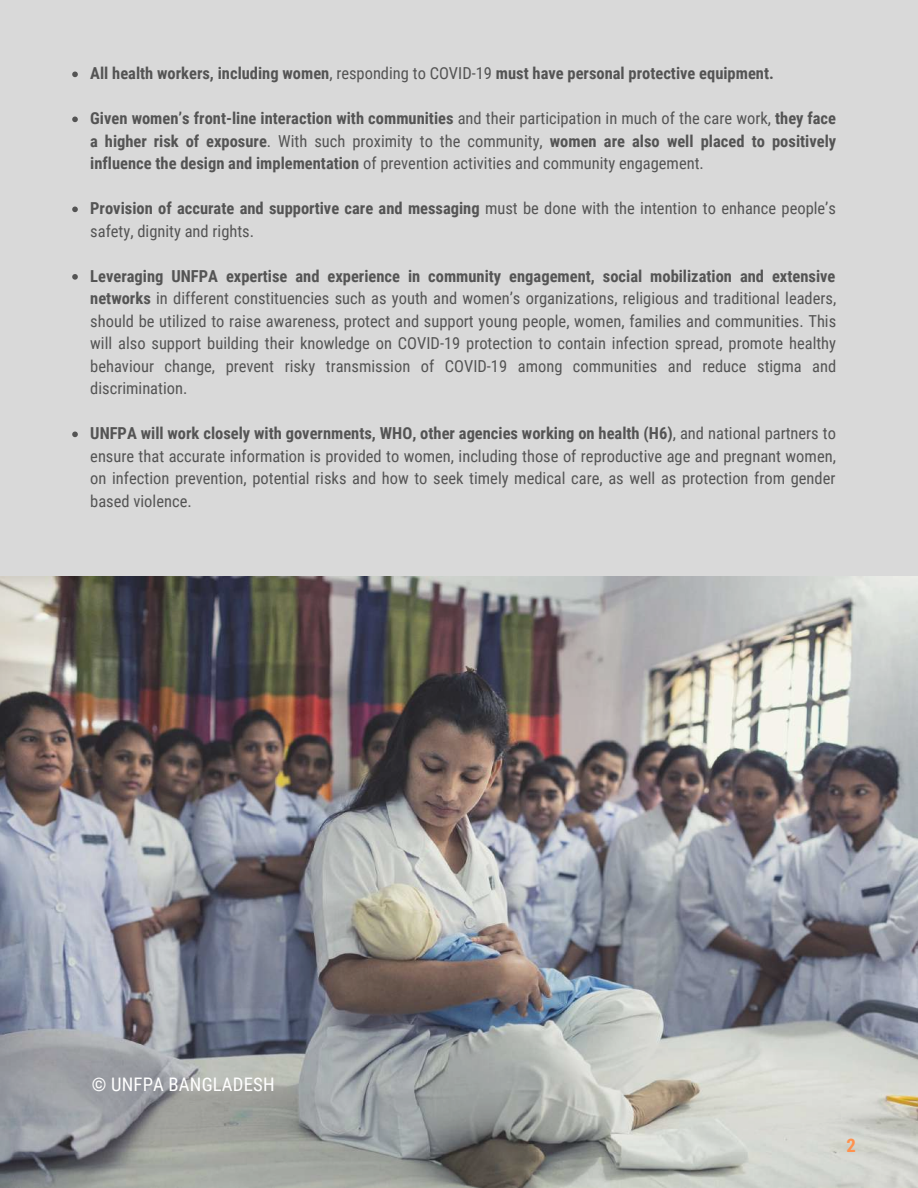
<style>
.page{position:relative;width:918px;height:1188px;background:#d9d9d9}
.page>*{position:absolute;margin:0;border:0;box-sizing:border-box;transform-origin:0 0}
.t1{font:18.75px "Roboto Condensed";letter-spacing:.01em;color:#fff}
.t2{font:700 18.75px "Roboto Condensed";color:#ff914d}
.t3{font:16.5px/22.5px "Roboto Condensed";color:#545454;text-align:justify}
.t4{font:700 16.5px/22.5px "Roboto Condensed";color:#545454;text-align:justify}
.s1{font-weight:400}
.s2{font-weight:700}
</style>
<div class="page">
<svg style="left:72px;top:72px;width:6px;height:5px"></svg>
<svg style="left:72px;top:117px;width:6px;height:5px"></svg>
<svg style="left:72px;top:207px;width:6px;height:5px"></svg>
<svg style="left:72px;top:274px;width:6px;height:6px"></svg>
<svg style="left:72px;top:432px;width:6px;height:5px"></svg>
<img style="left:0;top:576px;width:918px;height:612px">
<p class="t4" style="left:90px;top:63px;width:685px">All health workers, including women<span class="s1">, responding to COVID-19</span> must have personal protective equipment.</p>
<p class="t4" style="left:90px;top:108px;width:747px">Given women’s front-line interaction with communities <span class="s1">and their participation in much of the care work,</span> they face a higher risk of exposure<span class="s1">. With such proximity to the community,</span> women are also well placed to positively influence the design and implementation <span class="s1">of prevention activities and community engagement.</span></p>
<p class="t3" style="left:90px;top:198px;width:747px"><span class="s2">Provision of accurate and supportive care and messaging</span> must be done with the intention to enhance people’s safety, dignity and rights.</p>
<p class="t3" style="left:90px;top:265px;width:748px"><span class="s2">Leveraging UNFPA expertise and experience in community engagement, social mobilization and extensive networks</span> in different constituencies such as youth and women’s organizations, religious and traditional leaders, should be utilized to raise awareness, protect and support young people, women, families and communities. This will also support building their knowledge on COVID-19 protection to contain infection spread, promote healthy behaviour change, prevent risky transmission of COVID-19 among communities and reduce stigma and discrimination.</p>
<p class="t3" style="left:90px;top:423px;width:747px"><span class="s2">UNFPA will work closely with governments, WHO, other agencies working on health (H6)</span>, and national partners to ensure that accurate information is provided to women, including those of reproductive age and pregnant women, on infection prevention, potential risks and how to seek timely medical care, as well as protection from gender based violence.</p>
<p class="t1" style="left:92px;top:1074px;width:184px">© UNFPA BANGLADESH</p>
<p class="t2" style="left:847px;top:1135px;width:11px">2</p>
</div>
